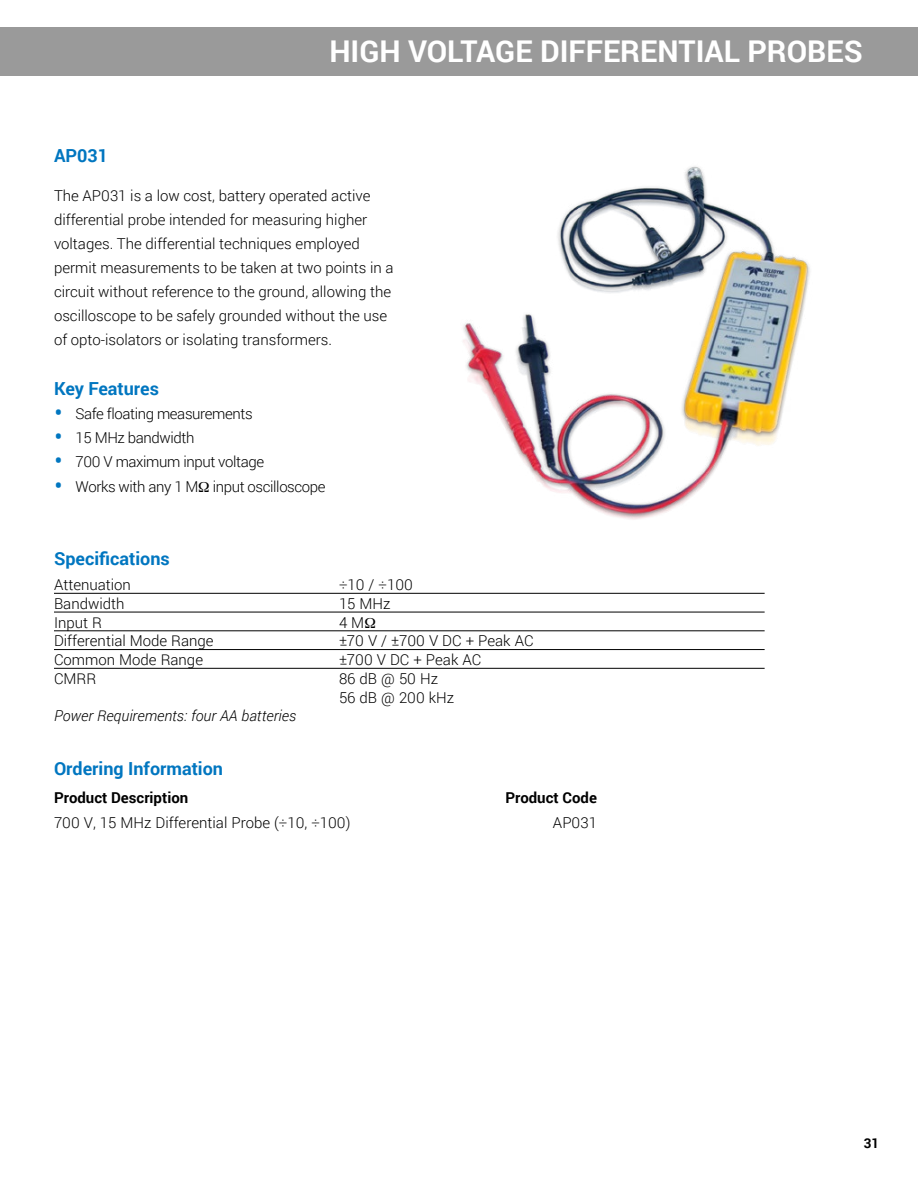
<style>
.page{position:relative;width:918px;height:1188px;background:#fff}
.page>*{position:absolute;margin:0;border:0;box-sizing:border-box;transform-origin:0 0}
.t1{font:700 30px "Roboto";color:#fff}
.t2{font:700 18px "Roboto";color:#0076c0}
.t3{font:300 15px/24px "Roboto";color:#000}
.t4{font:300 15px "Roboto";letter-spacing:-.025em;color:#000}
.t5{font:italic 300 15px "Roboto";color:#000}
.t6{font:700 15px "Roboto";color:#000}
.t7{font:700 13.5px "Roboto";color:#000}
.s1{font-size:27px;color:#0076c0}
</style>
<div class="page">
<div style="left:0;top:27px;width:918px;height:49px;background:#9a9a9a"></div>
<hr style="left:54px;top:593px;width:711px;height:1px;background:#000">
<hr style="left:54px;top:612px;width:711px;height:1px;background:#000">
<hr style="left:54px;top:631px;width:711px;height:1px;background:#000">
<hr style="left:54px;top:649px;width:711px;height:1px;background:#000">
<hr style="left:54px;top:668px;width:711px;height:1px;background:#000">
<img style="left:463px;top:166px;width:347px;height:354px">
<p class="t2" style="left:54px;top:142px;width:56px">AP031</p>
<h1 class="t1" style="left:329px;top:30px;width:535px">HIGH VOLTAGE DIFFERENTIAL PROBES</h1>
<p class="t3" style="left:54px;top:183px;width:341px">The AP031 is a low cost, battery operated active differential probe intended for measuring higher voltages. The differential techniques employed permit measurements to be taken at two points in a circuit without reference to the ground, allowing the oscilloscope to be safely grounded without the use of opto-isolators or isolating transformers.</p>
<p class="t2" style="left:54px;top:376px;width:107px">Key Features</p>
<p class="t4" style="left:54px;top:403px;width:200px"><span class="s1">•</span> Safe floating measurements</p>
<p class="t4" style="left:54px;top:427px;width:142px"><span class="s1">•</span> 15 MHz bandwidth</p>
<p class="t4" style="left:54px;top:451px;width:212px"><span class="s1">•</span> 700 V maximum input voltage</p>
<p class="t4" style="left:54px;top:476px;width:273px"><span class="s1">•</span> Works with any 1 M input oscilloscope</p>
<p class="t2" style="left:54px;top:546px;width:117px">Specifications</p>
<p class="t3" style="left:54px;top:572px;width:78px">Attenuation</p>
<p class="t3" style="left:339px;top:572px;width:75px">÷10 / ÷100</p>
<p class="t3" style="left:54px;top:591px;width:72px">Bandwidth</p>
<p class="t3" style="left:339px;top:591px;width:53px">15 MHz</p>
<p class="t3" style="left:54px;top:610px;width:49px">Input R</p>
<p class="t3" style="left:339px;top:610px;width:27px">4 M</p>
<p class="t3" style="left:54px;top:629px;width:161px">Differential Mode Range</p>
<p class="t3" style="left:339px;top:629px;width:196px">±70 V / ±700 V DC + Peak AC</p>
<p class="t3" style="left:54px;top:647px;width:151px">Common Mode Range</p>
<p class="t3" style="left:339px;top:647px;width:144px">±700 V DC + Peak AC</p>
<p class="t3" style="left:54px;top:666px;width:44px">CMRR</p>
<p class="t3" style="left:339px;top:669px;width:117px;line-height:18.8px">86 dB @ 50 Hz<br>56 dB @ 200 kHz</p>
<p class="t5" style="left:54px;top:706px;width:244px">Power Requirements: four AA batteries</p>
<p class="t2" style="left:54px;top:756px;width:171px">Ordering Information</p>
<p class="t6" style="left:54px;top:787px;width:136px">Product Description</p>
<p class="t6" style="left:505px;top:787px;width:93px">Product Code</p>
<p class="t3" style="left:54px;top:810px;width:298px">700 V, 15 MHz Differential Probe (÷10, ÷100)</p>
<p class="t3" style="left:553px;top:810px;width:46px">AP031</p>
<p class="t7" style="left:864px;top:1134px;width:17px">31</p>
</div>
